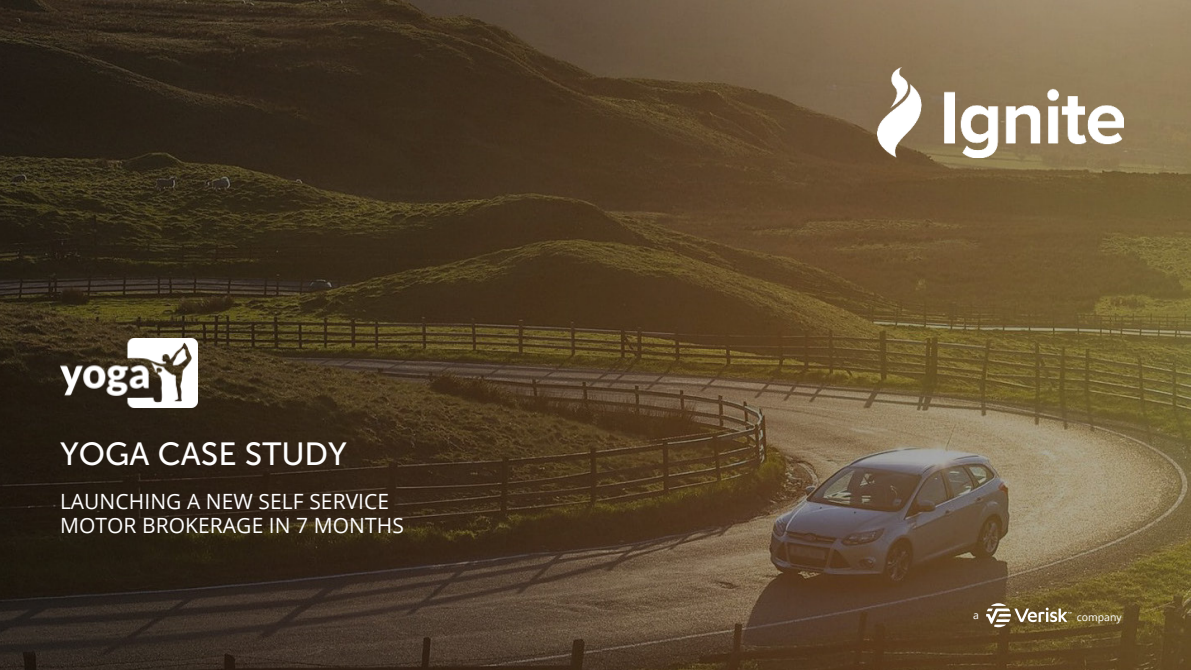
<style>
.page{position:relative;width:1191px;height:670px;background:#fff}
.page>*{position:absolute;margin:0;border:0;box-sizing:border-box;transform-origin:0 0}
.t1{font:32px "Museo Sans 500";color:#fff}
.t2{font:21px/24.8px "Open Sans";letter-spacing:.005em;color:#fff}
.t3{font:10.5px "Open Sans";letter-spacing:.005em;color:#fff}
</style>
<div class="page">
<img style="left:0;top:0;width:1191px;height:670px">
<img style="left:60px;top:339px;width:137px;height:69px">
<img style="left:877px;top:67px;width:247px;height:90px">
<svg style="left:986px;top:603px;width:86px;height:24px"></svg>
<h1 class="t1" style="left:60px;top:436px;width:289px">YOGA CASE STUDY</h1>
<p class="t2" style="left:60px;top:488px;width:345px">LAUNCHING A NEW SELF SERVICE<br>MOTOR BROKERAGE IN 7 MONTHS</p>
<p class="t3" style="left:973px;top:608px;width:7px">a</p>
<p class="t3" style="left:1077px;top:609px;width:47px">company</p>
</div>
